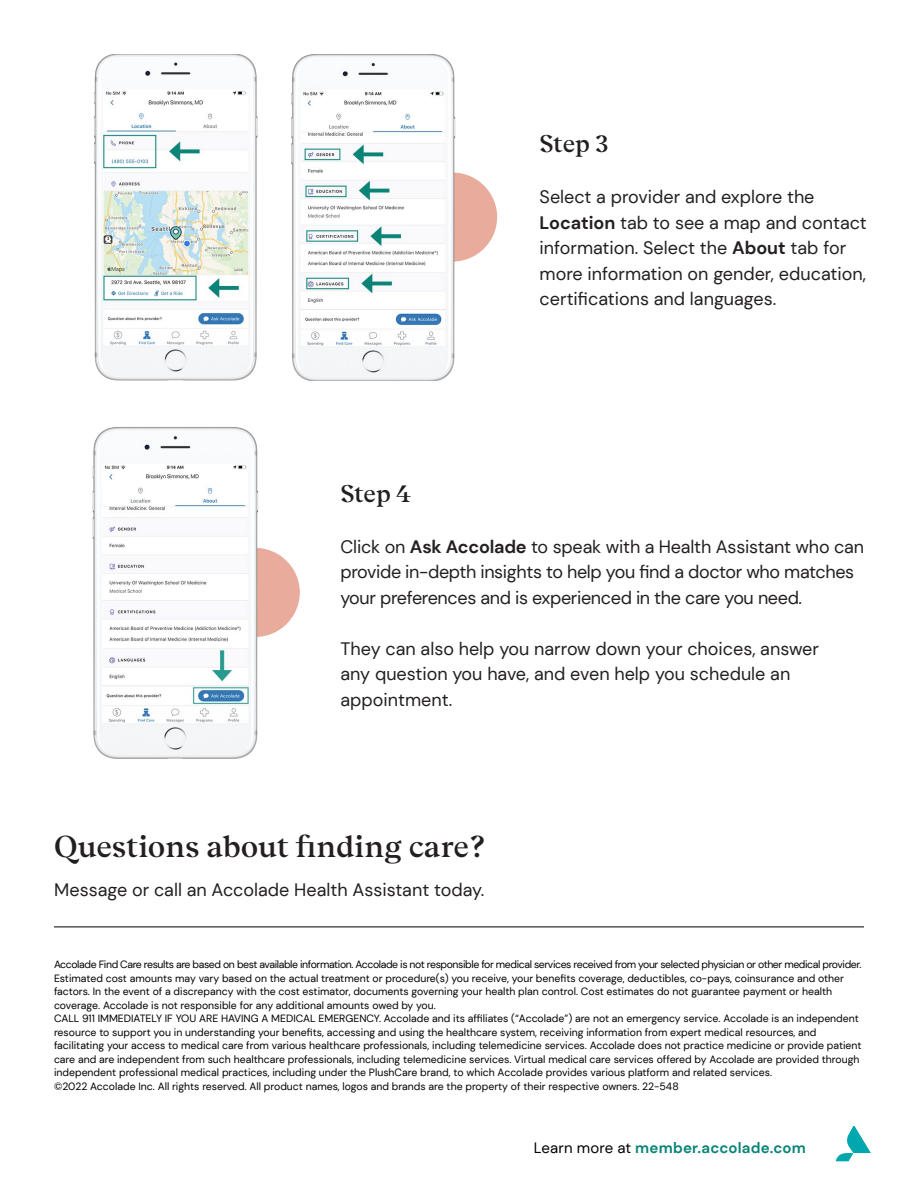
<style>
.page{position:relative;width:918px;height:1188px;background:#fff}
.page>*{position:absolute;margin:0;border:0;box-sizing:border-box;transform-origin:0 0}
.t1{font:30px "Beirut Display";letter-spacing:-.01em;color:#231f20}
.t2{font:24px "Beirut Display";letter-spacing:-.02em;color:#231f20}
.t3{font:18px/25.5px "DM Sans";color:#231f20}
.t4{font:18px/25.5px "DM Sans";letter-spacing:-.02em;color:#231f20}
.t5{font:700 15px "DM Sans";letter-spacing:.015em;color:#0b8578}
.t6{font:10.5px/13.5px "DM Sans";color:#000}
.s1{font-weight:700}
.s2{font-weight:400;color:#000}
</style>
<div class="page">
<svg style="left:457px;top:173px;width:40px;height:89px"></svg>
<hr style="left:54px;top:927px;width:810px;height:1px;background:#000101">
<img style="left:94px;top:54px;width:164px;height:326px">
<img style="left:291px;top:54px;width:166px;height:326px">
<svg style="left:836px;top:1126px;width:35px;height:35px"></svg>
<svg style="left:291px;top:566px;width:9px;height:53px"></svg>
<img style="left:92px;top:427px;width:199px;height:332px">
<h2 class="t2" style="left:540px;top:125px;width:71px">Step 3</h2>
<h3 class="t3" style="left:540px;top:184px;width:329px">Select a provider and explore the <span class="s1">Location</span> tab to see a map and contact information. Select the <span class="s1">About</span> tab for more information on gender, education, certifications and languages.</h3>
<h2 class="t2" style="left:340px;top:475px;width:72px">Step 4</h2>
<h3 class="t4" style="left:340px;top:534px;width:525px">Click on <span class="s1">Ask Accolade</span> to speak with a Health Assistant who can provide in-depth insights to help you find a doctor who matches your preferences and is experienced in the care you need.</h3>
<h3 class="t3" style="left:340px;top:636px;width:480px">They can also help you narrow down your choices, answer any question you have, and even help you schedule an appointment.</h3>
<h1 class="t1" style="left:54px;top:824px;width:433px">Questions about finding care?</h1>
<h3 class="t3" style="left:54px;top:877px;width:432px">Message or call an Accolade Health Assistant today.</h3>
<p class="t6" style="left:54px;top:958px;width:809px">Accolade Find Care results are based on best available information. Accolade is not responsible for medical services received from your selected physician or other medical provider.<br>Estimated cost amounts may vary based on the actual treatment or procedure(s) you receive, your benefits coverage, deductibles, co-pays, coinsurance and other factors. In the event of a discrepancy with the cost estimator, documents governing your health plan control. Cost estimates do not guarantee payment or health coverage. Accolade is not responsible for any additional amounts owed by you.<br>CALL 911 IMMEDIATELY IF YOU ARE HAVING A MEDICAL EMERGENCY. Accolade and its affiliates (“Accolade”) are not an emergency service. Accolade is an independent resource to support you in understanding your benefits, accessing and using the healthcare system, receiving information from expert medical resources, and facilitating your access to medical care from various healthcare professionals, including telemedicine services. Accolade does not practice medicine or provide patient care and are independent from such healthcare professionals, including telemedicine services. Virtual medical care services offered by Accolade are provided through independent professional medical practices, including under the PlushCare brand, to which Accolade provides various platform and related services.<br>©2022 Accolade Inc. All rights reserved. All product names, logos and brands are the property of their respective owners. 22-548</p>
<h3 class="t5" style="left:534px;top:1138px;width:274px"><span class="s2">Learn more at</span> member.accolade.com</h3>
</div>
